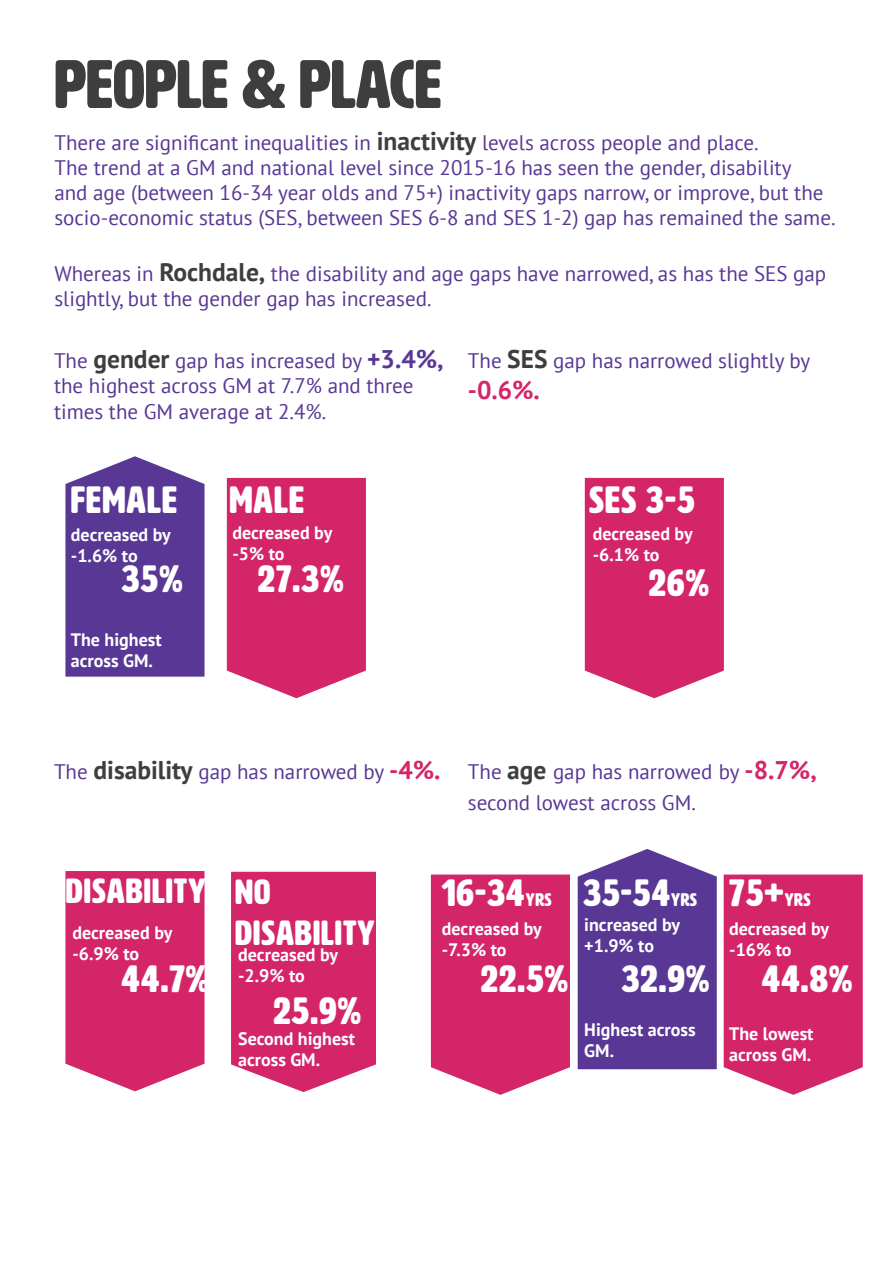
<style>
.page{position:relative;width:893px;height:1263px;background:#fff}
.page>*{position:absolute;margin:0;border:0;box-sizing:border-box;transform-origin:0 0}
.t1{font:67.5px "HWT Artz";color:#3e3e3f}
.t2{font:37.5px "HWT Artz";letter-spacing:.03em;color:#fff}
.t3{font:34.5px/41.4px "HWT Artz";letter-spacing:.03em;color:#fff}
.t4{font:700 25.5px "PT Sans";color:#d42569}
.t5{font:21px/25.2px "PT Sans";color:#593795}
.t6{font:700 18px/21px "PT Sans";color:#fff}
.s1{font-weight:700;font-size:25.5px;color:#3e3e3f}
.s2{font-weight:700;font-size:25.5px}
.s3{font-weight:700;font-size:25.5px;color:#d42569}
.s4{font-size:18px}
</style>
<div class="page">
<div style="left:227px;top:478px;width:139px;height:220px;background:#d42569"></div>
<svg style="left:65px;top:456px;width:140px;height:221px;background:#67489e"></svg>
<svg style="left:578px;top:849px;width:139px;height:220px;background:#63439b"></svg>
<svg style="left:431px;top:874px;width:139px;height:221px;background:#d63372"></svg>
<svg style="left:724px;top:874px;width:139px;height:221px;background:#d63373"></svg>
<div style="left:585px;top:478px;width:139px;height:220px;background:#d42569"></div>
<div style="left:231px;top:872px;width:145px;height:220px;background:#d42569"></div>
<svg style="left:65px;top:871px;width:140px;height:220px;background:#d73675"></svg>
<h1 class="t1" style="left:54px;top:49px;width:389px">PEOPLE &amp; PLACE</h1>
<p class="t5" style="left:54px;top:129px;width:783px">There are significant inequalities in <span class="s1">inactivity</span> levels across people and place.<br>The trend at a GM and national level since 2015-16 has seen the gender, disability<br>and age (between 16-34 year olds and 75+) inactivity gaps narrow, or improve, but the socio-economic status (SES, between SES 6-8 and SES 1-2) gap has remained the same.</p>
<p class="t5" style="left:54px;top:261px;width:773px">Whereas in <span class="s1">Rochdale,</span> the disability and age gaps have narrowed, as has the SES gap slightly, but the gender gap has increased.</p>
<p class="t5" style="left:54px;top:348px;width:391px">The <span class="s1">gender</span> gap has increased by <span class="s2">+3.4%, </span>the highest across GM at 7.7% and three times the GM average at 2.4%.</p>
<p class="t5" style="left:468px;top:348px;width:344px">The <span class="s1">SES</span> gap has narrowed slightly by</p>
<p class="t4" style="left:468px;top:373px;width:74px">-0.6%.</p>
<h2 class="t2" style="left:71px;top:480px;width:108px">FEMALE</h2>
<p class="t6" style="left:71px;top:523px;width:101px">decreased by -1.6% to</p>
<h2 class="t2" style="left:122px;top:559px;width:62px">35%</h2>
<p class="t6" style="left:71px;top:628px;width:92px">The highest across GM.</p>
<h2 class="t2" style="left:229px;top:480px;width:76px">MALE</h2>
<p class="t6" style="left:232px;top:522px;width:101px">decreased by -5% to</p>
<h2 class="t2" style="left:258px;top:559px;width:87px">27.3%</h2>
<h2 class="t2" style="left:589px;top:480px;width:107px">SES 3-5</h2>
<p class="t6" style="left:593px;top:523px;width:101px">decreased by -6.1% to</p>
<h2 class="t2" style="left:649px;top:564px;width:62px">26%</h2>
<p class="t5" style="left:54px;top:759px;width:388px">The <span class="s1">disability</span> gap has narrowed by <span class="s3">-4%.</span></p>
<p class="t5" style="left:468px;top:756px;width:350px;line-height:30.6px">The <span class="s1">age</span> gap has narrowed by <span class="s3">-8.7%, </span>second lowest across GM.</p>
<h3 class="t3" style="left:66px;top:870px;width:141px">DISABILITY</h3>
<p class="t6" style="left:72px;top:921px;width:101px">decreased by -6.9% to</p>
<h2 class="t2" style="left:122px;top:959px;width:89px">44.7%</h2>
<h3 class="t3" style="left:235px;top:871px;width:141px">NO<br>DISABILITY</h3>
<p class="t6" style="left:238px;top:944px;width:101px">decreased by -2.9% to</p>
<h2 class="t2" style="left:273px;top:991px;width:89px">25.9%</h2>
<p class="t6" style="left:238px;top:1028px;width:118px">Second highest across GM.</p>
<h2 class="t2" style="left:442px;top:873px;width:111px">16-34<span class="s4">YRS</span></h2>
<p class="t6" style="left:442px;top:918px;width:101px">decreased by -7.3% to</p>
<h2 class="t2" style="left:481px;top:959px;width:89px">22.5%</h2>
<h2 class="t2" style="left:583px;top:873px;width:115px">35-54<span class="s4">YRS</span></h2>
<p class="t6" style="left:584px;top:914px;width:97px">increased by +1.9% to</p>
<h2 class="t2" style="left:621px;top:959px;width:89px">32.9%</h2>
<p class="t6" style="left:584px;top:1019px;width:113px">Highest across<br>GM.</p>
<h2 class="t2" style="left:729px;top:873px;width:83px">75+<span class="s4">YRS</span></h2>
<p class="t6" style="left:729px;top:918px;width:101px">decreased by -16% to</p>
<h2 class="t2" style="left:762px;top:959px;width:92px">44.8%</h2>
<p class="t6" style="left:729px;top:1023px;width:86px">The lowest across GM.</p>
</div>
